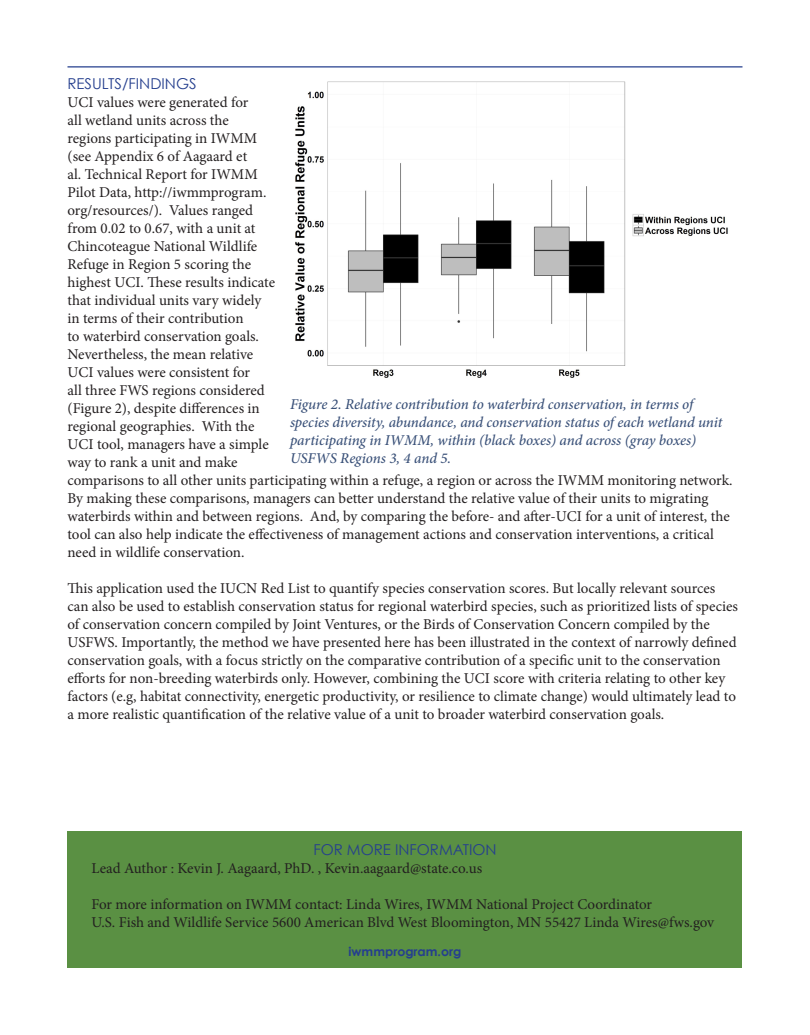
<style>
.page{position:relative;width:810px;height:1035px;background:#fff}
.page>*{position:absolute;margin:0;border:0;box-sizing:border-box;transform-origin:0 0}
.t1{font:15px/18px "Minion Pro";color:#231f20}
.t2{font:italic 500 15px/18px "Minion Pro";letter-spacing:-.005em;color:#395078}
.t3{font:15px "Century Gothic";color:#253f8e}
.t4{font:700 12.5px "Century Gothic";color:#253f8e}
</style>
<div class="page">
<hr style="left:68px;top:66px;width:674px;height:2px;background:#253f8e">
<div style="left:68px;top:831px;width:674px;height:137px;background:#5a9043"></div>
<img style="left:295px;top:81px;width:433px;height:297px">
<p class="t3" style="left:68px;top:75px;width:131px">RESULTS/FINDINGS</p>
<p class="t1" style="left:68px;top:94px;width:667px">UCI values were generated for<br>all wetland units across the<br>regions participating in IWMM<br>(see Appendix 6 of Aagaard et<br>al. Technical Report for IWMM<br>Pilot Data, http://iwmmprogram.<br>org/resources/). Values ranged<br>from 0.02 to 0.67, with a unit at<br>Chincoteague National Wildlife<br>Refuge in Region 5 scoring the<br>highest UCI. These results indicate<br>that individual units vary widely<br>in terms of their contribution<br>to waterbird conservation goals.<br>Nevertheless, the mean relative<br>UCI values were consistent for<br>all three FWS regions considered<br>(Figure 2), despite differences in<br>regional geographies. With the<br>UCI tool, managers have a simple<br>way to rank a unit and make<br>comparisons to all other units participating within a refuge, a region or across the IWMM monitoring network.<br>By making these comparisons, managers can better understand the relative value of their units to migrating waterbirds within and between regions. And, by comparing the before- and after-UCI for a unit of interest, the tool can also help indicate the effectiveness of management actions and conservation interventions, a critical need in wildlife conservation.</p>
<p class="t1" style="left:68px;top:580px;width:672px">This application used the IUCN Red List to quantify species conservation scores. But locally relevant sources can also be used to establish conservation status for regional waterbird species, such as prioritized lists of species of conservation concern compiled by Joint Ventures, or the Birds of Conservation Concern compiled by the USFWS. Importantly, the method we have presented here has been illustrated in the context of narrowly defined conservation goals, with a focus strictly on the comparative contribution of a specific unit to the conservation efforts for non-breeding waterbirds only. However, combining the UCI score with criteria relating to other key factors (e.g, habitat connectivity, energetic productivity, or resilience to climate change) would ultimately lead to a more realistic quantification of the relative value of a unit to broader waterbird conservation goals.</p>
<p class="t2" style="left:290px;top:395px;width:434px">Figure 2. Relative contribution to waterbird conservation, in terms of species diversity, abundance, and conservation status of each wetland unit participating in IWMM, within (black boxes) and across (gray boxes)<br>USFWS Regions 3, 4 and 5.</p>
<p class="t3" style="left:313px;top:840px;width:185px">FOR MORE INFORMATION</p>
<p class="t1" style="left:91px;top:859px;width:392px">Lead Author : Kevin J. Aagaard, PhD. , Kevin.aagaard@state.co.us</p>
<p class="t1" style="left:91px;top:895px;width:562px">For more information on IWMM contact: Linda Wires, IWMM National Project Coordinator</p>
<p class="t1" style="left:91px;top:913px;width:624px">U.S. Fish and Wildlife Service 5600 American Blvd West Bloomington, MN 55427 Linda Wires@fws.gov</p>
<p class="t4" style="left:349px;top:943px;width:114px">iwmmprogram.org</p>
</div>
